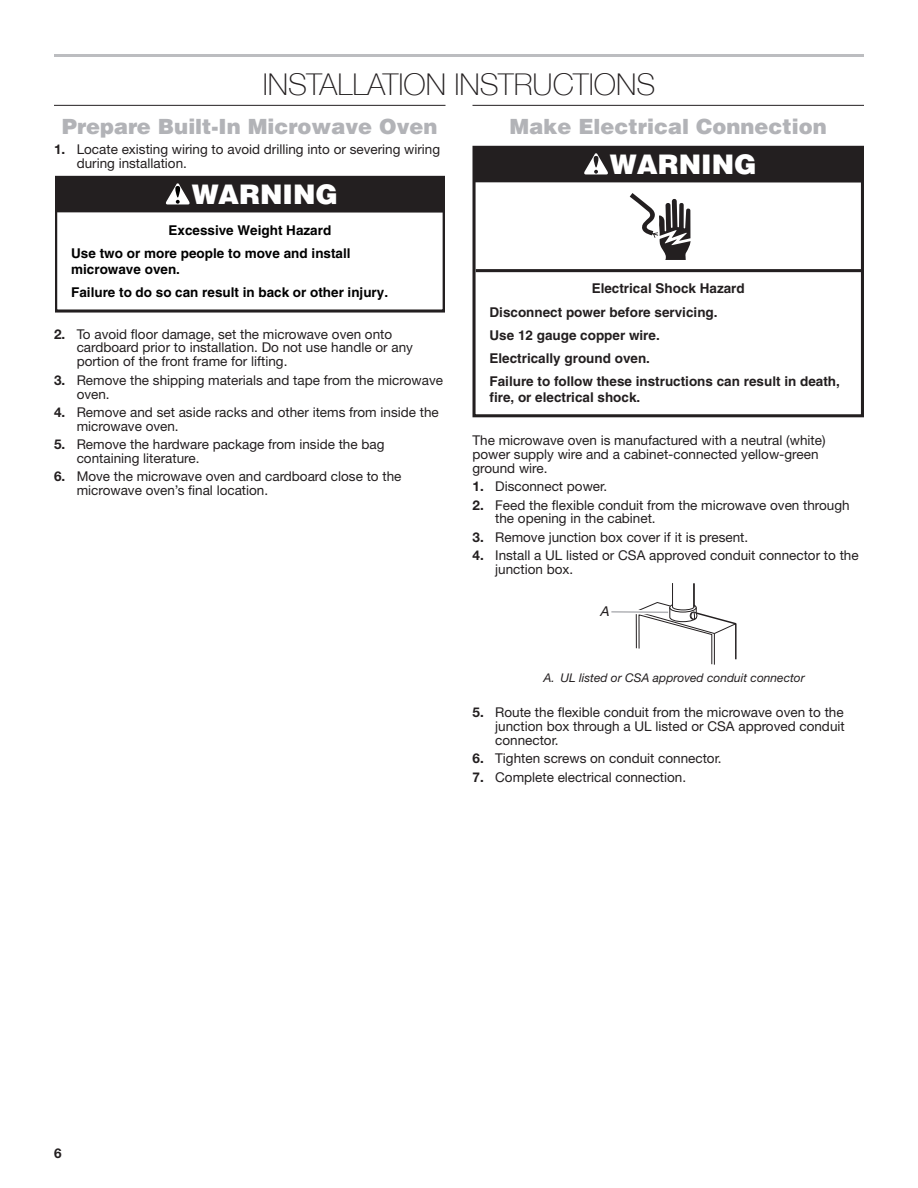
<style>
.page{position:relative;width:918px;height:1188px;background:#fff}
.page>*{position:absolute;margin:0;border:0;box-sizing:border-box;transform-origin:0 0}
.Heading_1{font:100 30px "Helvetica Neue";color:#231f20}
.t1{font:900 27px "Helvetica";color:#fff}
.Heading_2{font:900 21px "Helvetica";color:#b2b3b7}
.Body{font:13.5px/13.8px "Helvetica Neue LT Std";color:#231f20}
.t2{font:700 13.5px/23.2px "Helvetica";color:#231f20}
.t3{font:700 13.5px/23.2px "Helvetica";color:#000}
.t4{font:700 13.5px "Helvetica Neue LT Std";color:#231f20}
.t5{font:italic 13.5px "Helvetica";color:#231f20}
.Table_Callouts{font:italic 12px "Helvetica Neue LT Std";color:#231f20}
.s1{font-weight:700}
</style>
<div class="page">
<hr style="left:54px;top:54px;width:810px;height:3px;background:#bcbdc0">
<hr style="left:54px;top:105px;width:392px;height:1px;background:#231f20">
<hr style="left:472px;top:105px;width:392px;height:1px;background:#231f20">
<svg style="left:55px;top:176px;width:389px;height:137px"></svg>
<div style="left:56px;top:176px;width:388px;height:37px;background:#231f20"></div>
<svg style="left:165px;top:183px;width:25px;height:22px"></svg>
<div style="left:472px;top:146px;width:392px;height:271px;border:3px solid #231f20"></div>
<hr style="left:476px;top:269px;width:386px;height:3px;background:#231f20">
<div style="left:474px;top:146px;width:388px;height:37px;background:#231f20"></div>
<svg style="left:584px;top:153px;width:24px;height:21px"></svg>
<svg style="left:630px;top:193px;width:61px;height:67px"></svg>
<svg style="left:611px;top:583px;width:126px;height:82px"></svg>
<h1 class="Heading_1" style="left:263px;top:61px;width:394px">INSTALLATION INSTRUCTIONS</h1>
<h2 class="Heading_2" style="left:62px;top:113px;width:377px">Prepare Built-In Microwave Oven</h2>
<p class="Body" style="left:77px;top:142px;width:365px;text-indent:-23px"><span class="s1">1.</span> Locate existing wiring to avoid drilling into or severing wiring during installation.</p>
<h2 class="Heading_2" style="left:510px;top:113px;width:319px">Make Electrical Connection</h2>
<p class="t1" style="left:610px;top:147px;width:148px">WARNING</p>
<p class="t1" style="left:192px;top:177px;width:148px">WARNING</p>
<p class="t3" style="left:71px;top:219px;width:281px;text-indent:97px">Excessive Weight Hazard<br>Use two or more people to move and install</p>
<p class="t3" style="left:71px;top:258px;width:318px">microwave oven.<br>Failure to do so can result in back or other injury.</p>
<p class="Body" style="left:77px;top:327px;width:338px;text-indent:-23px"><span class="s1">2.</span> To avoid floor damage, set the microwave oven onto cardboard prior to installation. Do not use handle or any portion of the front frame for lifting.</p>
<p class="Body" style="left:77px;top:373px;width:368px;text-indent:-23px"><span class="s1">3.</span> Remove the shipping materials and tape from the microwave oven.</p>
<p class="Body" style="left:77px;top:405px;width:364px;text-indent:-23px"><span class="s1">4.</span> Remove and set aside racks and other items from inside the microwave oven.</p>
<p class="Body" style="left:77px;top:437px;width:309px;text-indent:-23px"><span class="s1">5.</span> Remove the hardware package from inside the bag containing literature.</p>
<p class="Body" style="left:77px;top:470px;width:326px;text-indent:-23px"><span class="s1">6.</span> Move the microwave oven and cardboard close to the microwave oven’s final location.</p>
<p class="t2" style="left:490px;top:277px;width:352px;text-indent:102px">Electrical Shock Hazard<br>Disconnect power before servicing.<br>Use 12 gauge copper wire.<br>Electrically ground oven.<br>Failure to follow these instructions can result in death,</p>
<p class="t2" style="left:490px;top:385px;width:152px">fire, or electrical shock.</p>
<p class="Body" style="left:472px;top:433px;width:355px">The microwave oven is manufactured with a neutral (white) power supply wire and a cabinet-connected yellow-green ground wire.</p>
<p class="Body" style="left:472px;top:479px;width:136px"><span class="s1">1.</span> Disconnect power.</p>
<p class="Body" style="left:495px;top:498px;width:356px;text-indent:-23px"><span class="s1">2.</span> Feed the flexible conduit from the microwave oven through the opening in the cabinet.</p>
<p class="Body" style="left:472px;top:530px;width:277px"><span class="s1">3.</span> Remove junction box cover if it is present.</p>
<p class="Body" style="left:495px;top:548px;width:365px;text-indent:-23px"><span class="s1">4.</span> Install a UL listed or CSA approved conduit connector to the junction box.</p>
<p class="t5" style="left:600px;top:603px;width:14px">A</p>
<p class="Table_Callouts" style="left:544px;top:671px;width:263px">A. UL listed or CSA approved conduit connector</p>
<p class="Body" style="left:495px;top:705px;width:351px;text-align:justify;text-indent:-23px"><span class="s1">5.</span> Route the flexible conduit from the microwave oven to the junction box through a UL listed or CSA approved conduit connector.</p>
<p class="Body" style="left:472px;top:752px;width:251px"><span class="s1">6.</span> Tighten screws on conduit connector.</p>
<p class="Body" style="left:472px;top:770px;width:215px"><span class="s1">7.</span> Complete electrical connection.</p>
<p class="t4" style="left:54px;top:1145px;width:9px">6</p>
</div>
